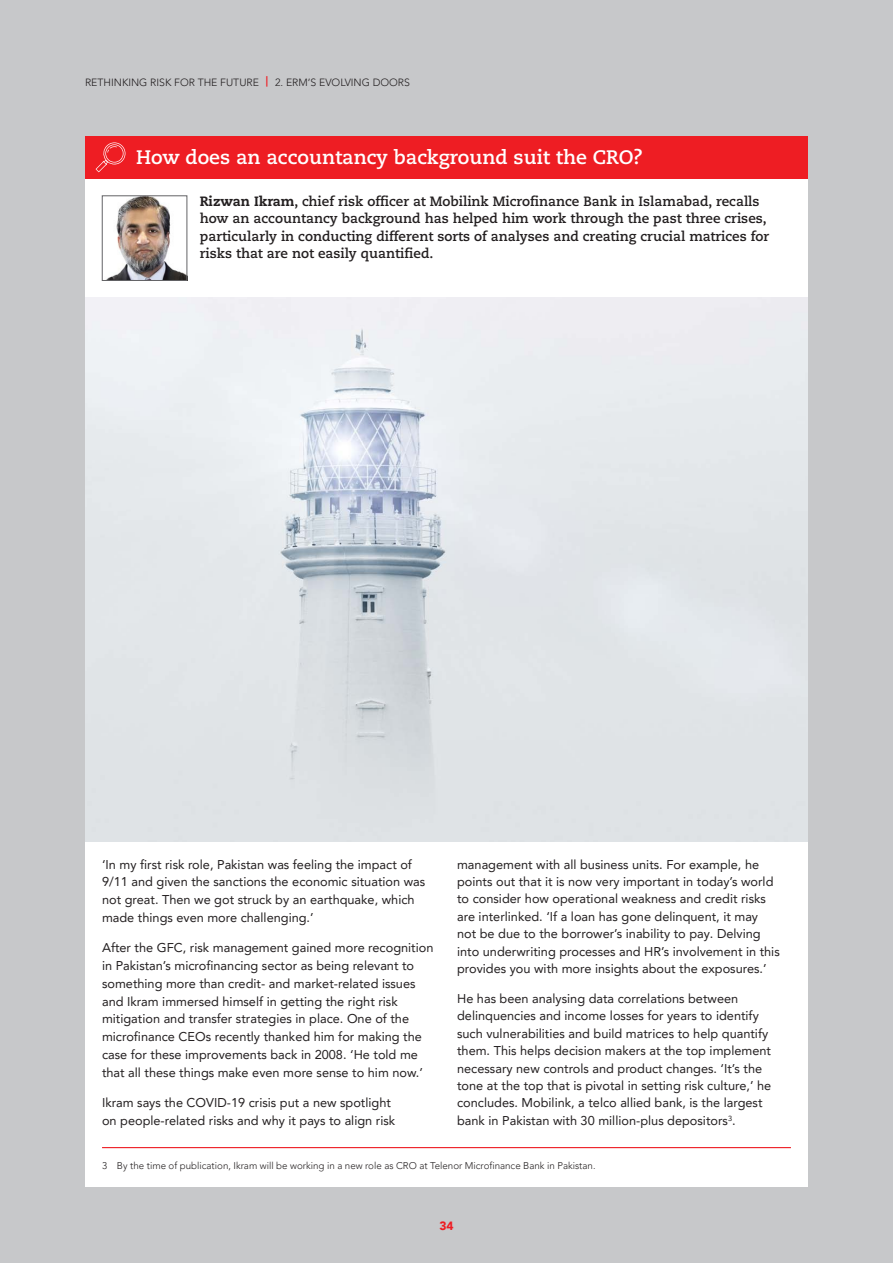
<style>
.page{position:relative;width:893px;height:1263px;background:#c7c8ca}
.page>*{position:absolute;margin:0;border:0;box-sizing:border-box;transform-origin:0 0}
.t1{font:700 19.5px "Caecilia";color:#fff}
.t2{font:700 13.5px/17.2px "Caecilia";color:#231f20}
.t3{font:12.75px/17.4px "Avenir LT Pro";color:#231f20}
.t4{font:900 12px "Avenir LT Pro";color:#ee1d23}
.t5{font:300 10.5px "Avenir LT Pro";color:#231f20}
.t6{font:300 9.75px "Avenir LT Pro";color:#231f20}
.s1{font-weight:800;color:#ee1d23}
.s2{font-weight:800}
</style>
<div class="page">
<div style="left:85px;top:179px;width:723px;height:1007px;background:#fff"></div>
<div style="left:85px;top:136px;width:723px;height:43px;background:#ee1d23"></div>
<svg style="left:96px;top:142px;width:29px;height:30px"></svg>
<img style="left:85px;top:298px;width:723px;height:544px">
<hr style="left:102px;top:1147px;width:689px;height:1px;background:#ee1d23">
<img style="left:107px;top:198px;width:78px;height:81px">
<div style="left:102px;top:196px;width:85px;height:85px;border:1px solid #636366"></div>
<p class="t5" style="left:85px;top:76px;width:326px">RETHINKING RISK FOR THE FUTURE <span class="s1">|</span> 2. ERM’S EVOLVING DOORS</p>
<h1 class="t1" style="left:136px;top:146px;width:508px">How does an accountancy background suit the CRO?</h1>
<p class="t2" style="left:200px;top:193px;width:571px"><span class="s2">Rizwan Ikram</span>, chief risk officer at Mobilink Microfinance Bank in Islamabad, recalls how an accountancy background has helped him work through the past three crises, particularly in conducting different sorts of analyses and creating crucial matrices for risks that are not easily quantified.</p>
<p class="t3" style="left:102px;top:855px;width:325px">‘In my first risk role, Pakistan was feeling the impact of 9/11 and given the sanctions the economic situation was not great. Then we got struck by an earthquake, which made things even more challenging.’</p>
<p class="t3" style="left:102px;top:939px;width:333px">After the GFC, risk management gained more recognition in Pakistan’s microfinancing sector as being relevant to something more than credit- and market-related issues and Ikram immersed himself in getting the right risk mitigation and transfer strategies in place. One of the microfinance CEOs recently thanked him for making the case for these improvements back in 2008. ‘He told me that all these things make even more sense to him now.’</p>
<p class="t3" style="left:102px;top:1094px;width:295px">Ikram says the COVID-19 crisis put a new spotlight on people-related risks and why it pays to align risk</p>
<p class="t3" style="left:457px;top:855px;width:324px">management with all business units. For example, he points out that it is now very important in today’s world to consider how operational weakness and credit risks are interlinked. ‘If a loan has gone delinquent, it may not be due to the borrower’s inability to pay. Delving into underwriting processes and HR’s involvement in this provides you with more insights about the exposures.’</p>
<p class="t3" style="left:457px;top:990px;width:316px">He has been analysing data correlations between delinquencies and income losses for years to identify such vulnerabilities and build matrices to help quantify them. This helps decision makers at the top implement necessary new controls and product changes. ‘It’s the tone at the top that is pivotal in setting risk culture,’ he concludes. Mobilink, a telco allied bank, is the largest bank in Pakistan with 30 million-plus depositors<sup>3</sup>.</p>
<p class="t6" style="left:102px;top:1160px;width:495px">3 By the time of publication, Ikram will be working in a new role as CRO at Telenor Microfinance Bank in Pakistan.</p>
<p class="t4" style="left:439px;top:1218px;width:16px">34</p>
</div>
